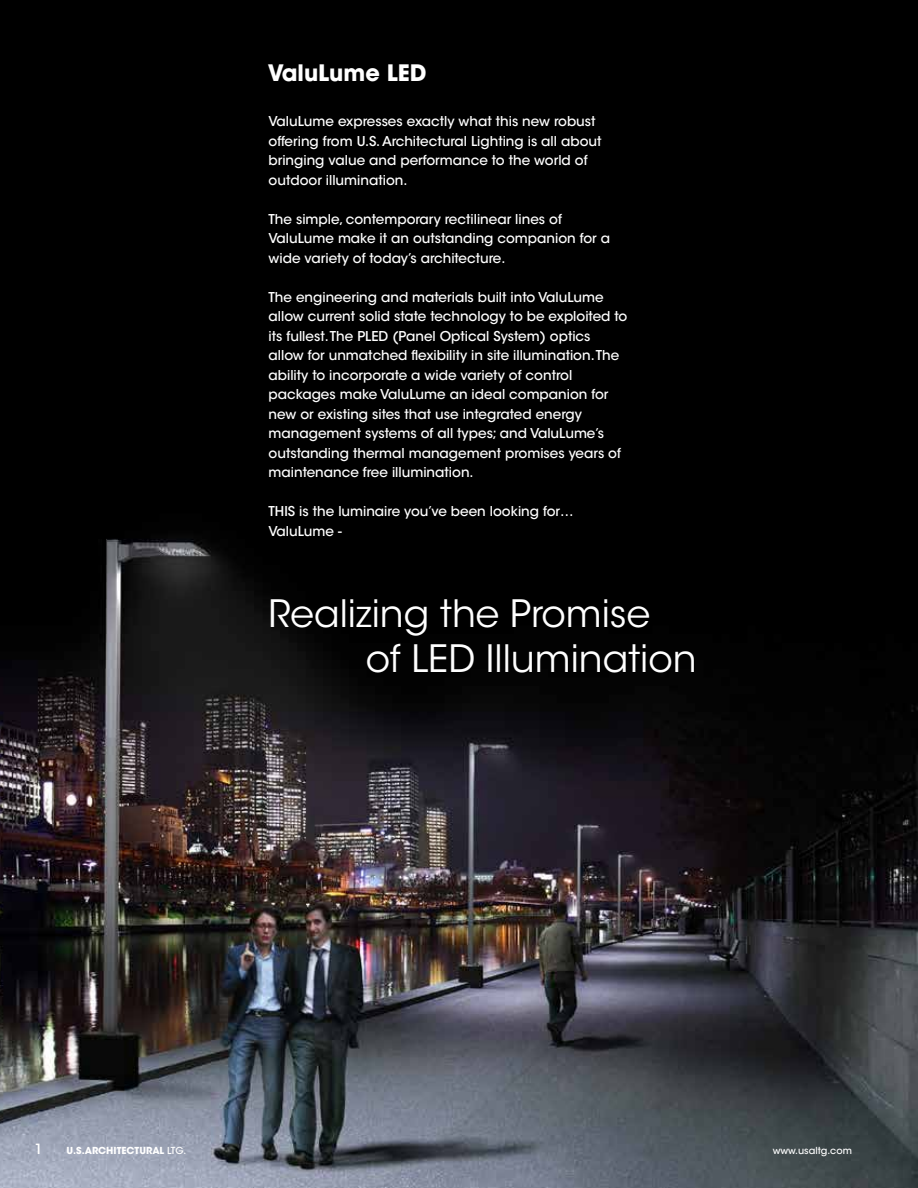
<style>
.page{position:relative;width:918px;height:1188px;background:#fff}
.page>*{position:absolute;margin:0;border:0;box-sizing:border-box;transform-origin:0 0}
.t1{font:37.5px/45px "ITC Avant Garde Std";color:#fff}
.t2{font:700 22.5px "ITC Avant Garde Std";color:#fff}
.t3{font:500 13.95px "ITC Avant Garde Std";color:#fff}
.t4{font:500 13.5px/19.5px "ITC Avant Garde Std";color:#fff}
.t5{font:700 9.6px "ITC Avant Garde Std";color:#fff}
.t6{font:500 9.6px "ITC Avant Garde Std";color:#fff}
.s1{font-weight:500}
</style>
<div class="page">
<img style="left:0;top:0;width:918px;height:1188px">
<h2 class="t2" style="left:268px;top:58px;width:160px">ValuLume LED</h2>
<p class="t4" style="left:269px;top:112px;width:334px">ValuLume expresses exactly what this new robust offering from U.S. Architectural Lighting is all about bringing value and performance to the world of outdoor illumination.</p>
<p class="t4" style="left:269px;top:209px;width:343px">The simple, contemporary rectilinear lines of<br>ValuLume make it an outstanding companion for a wide variety of today’s architecture.</p>
<p class="t4" style="left:269px;top:287px;width:360px">The engineering and materials built into ValuLume allow current solid state technology to be exploited to its fullest. The PLED (Panel Optical System) optics allow for unmatched flexibility in site illumination. The ability to incorporate a wide variety of control packages make ValuLume an ideal companion for new or existing sites that use integrated energy management systems of all types; and ValuLume’s outstanding thermal management promises years of maintenance free illumination.</p>
<p class="t4" style="left:269px;top:501px;width:306px">THIS is the luminaire you’ve been looking for…<br>ValuLume -</p>
<h1 class="t1" style="left:366px;top:592px;width:332px;text-indent:-97px">Realizing the Promise<br>of LED Illumination</h1>
<p class="t3" style="left:34px;top:1140px;width:10px">1</p>
<p class="t5" style="left:67px;top:1144px;width:121px">U.S.ARCHITECTURAL <span class="s1">LTG.</span></p>
<p class="t6" style="left:773px;top:1145px;width:81px">www.usaltg.com</p>
</div>
